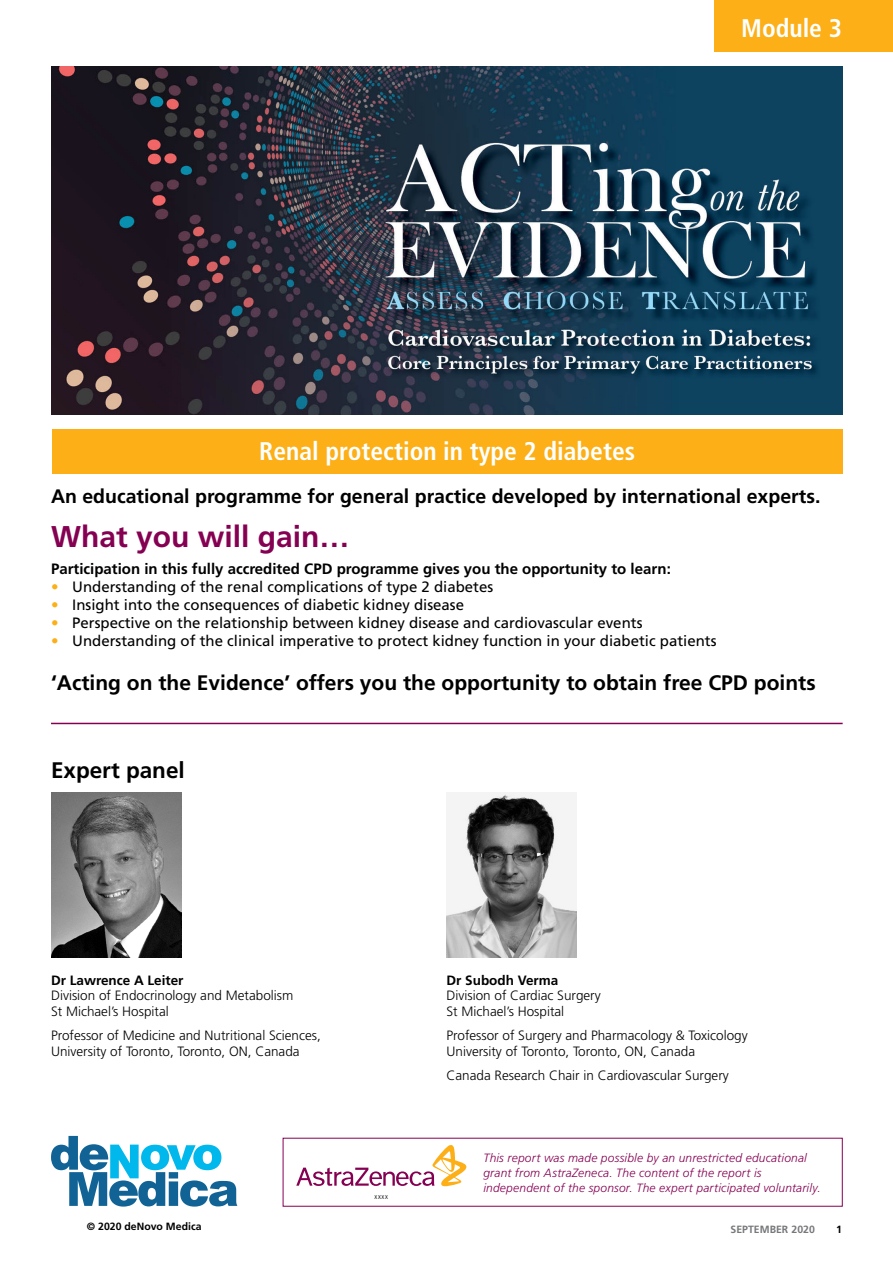
<style>
.page{position:relative;width:893px;height:1263px;background:#fff}
.page>*{position:absolute;margin:0;border:0;box-sizing:border-box;transform-origin:0 0}
.t1{font:700 30px "Frutiger LT Std";color:#850052}
.t2{font:700 condensed 25.5px "Frutiger LT Std";color:#fff}
.t3{font:700 22.5px "Frutiger LT Std";color:#000}
.t4{font:700 21px "Frutiger LT Std";color:#000}
.t5{font:700 19.5px "Frutiger LT Std";color:#000}
.t6{font:15px "Frutiger LT Std";color:#000}
.t7{font:700 15px "Frutiger LT Std";color:#000}
.t8{font:300 13.5px/15.8px "Frutiger LT Std";color:#000}
.t9{font:700 13.5px "Frutiger LT Std";color:#000}
.t10{font:italic 300 12px/15px "Frutiger LT Std";letter-spacing:.015em;color:#850052}
.t11{font:700 10.5px "Frutiger LT Std";color:#000}
.t12{font:700 10.5px "Frutiger LT Std";color:#77787b}
.t13{font:300 condensed 7.5px "Frutiger LT Std";color:#000}
.s1{color:#fcaf17}
</style>
<div class="page">
<svg style="left:51px;top:1136px;width:186px;height:70px"></svg>
<hr style="left:51px;top:723px;width:792px;height:1px;background:#850052">
<div style="left:714px;top:0;width:179px;height:51px;background:#fcaf17"></div>
<div style="left:52px;top:430px;width:791px;height:44px;background:#fcaf17"></div>
<svg style="left:296px;top:1145px;width:170px;height:41px"></svg>
<img style="left:52px;top:66px;width:791px;height:349px">
<img style="left:446px;top:792px;width:131px;height:166px">
<img style="left:51px;top:792px;width:130px;height:166px">
<h2 class="t2" style="left:741px;top:13px;width:102px">Module 3</h2>
<h2 class="t2" style="left:259px;top:436px;width:377px">Renal protection in type 2 diabetes</h2>
<h3 class="t5" style="left:51px;top:485px;width:771px">An educational programme for general practice developed by international experts.</h3>
<h1 class="t1" style="left:51px;top:519px;width:300px">What you will gain…</h1>
<p class="t7" style="left:51px;top:560px;width:621px">Participation in this fully accredited CPD programme gives you the opportunity to learn:</p>
<p class="t6" style="left:51px;top:578px;width:444px"><span class="s1">•</span> Understanding of the renal complications of type 2 diabetes</p>
<p class="t6" style="left:51px;top:596px;width:415px"><span class="s1">•</span> Insight into the consequences of diabetic kidney disease</p>
<p class="t6" style="left:51px;top:614px;width:593px"><span class="s1">•</span> Perspective on the relationship between kidney disease and cardiovascular events</p>
<p class="t6" style="left:51px;top:632px;width:667px"><span class="s1">•</span> Understanding of the clinical imperative to protect kidney function in your diabetic patients</p>
<h3 class="t4" style="left:51px;top:670px;width:766px">‘Acting on the Evidence’ offers you the opportunity to obtain free CPD points</h3>
<h3 class="t3" style="left:51px;top:757px;width:135px">Expert panel</h3>
<p class="t9" style="left:51px;top:972px;width:134px">Dr Lawrence A Leiter</p>
<p class="t8" style="left:51px;top:988px;width:244px">Division of Endocrinology and Metabolism<br>St Michael’s Hospital</p>
<p class="t8" style="left:51px;top:1028px;width:271px">Professor of Medicine and Nutritional Sciences,<br>University of Toronto, Toronto, ON, Canada</p>
<p class="t11" style="left:87px;top:1220px;width:116px">© 2020 deNovo Medica</p>
<p class="t13" style="left:375px;top:1192px;width:15px">xxxx</p>
<p class="t9" style="left:446px;top:972px;width:113px">Dr Subodh Verma</p>
<p class="t8" style="left:446px;top:988px;width:156px">Division of Cardiac Surgery<br>St Michael’s Hospital</p>
<p class="t8" style="left:446px;top:1028px;width:303px">Professor of Surgery and Pharmacology &amp; Toxicology<br>University of Toronto, Toronto, ON, Canada</p>
<p class="t8" style="left:446px;top:1068px;width:284px">Canada Research Chair in Cardiovascular Surgery</p>
<p class="t10" style="left:483px;top:1150px;width:339px">This report was made possible by an unrestricted educational grant from AstraZeneca. The content of the report is independent of the sponsor. The expert participated voluntarily.</p>
<p class="t12" style="left:731px;top:1223px;width:86px">SEPTEMBER 2020</p>
<p class="t11" style="left:836px;top:1223px;width:7px">1</p>
</div>
